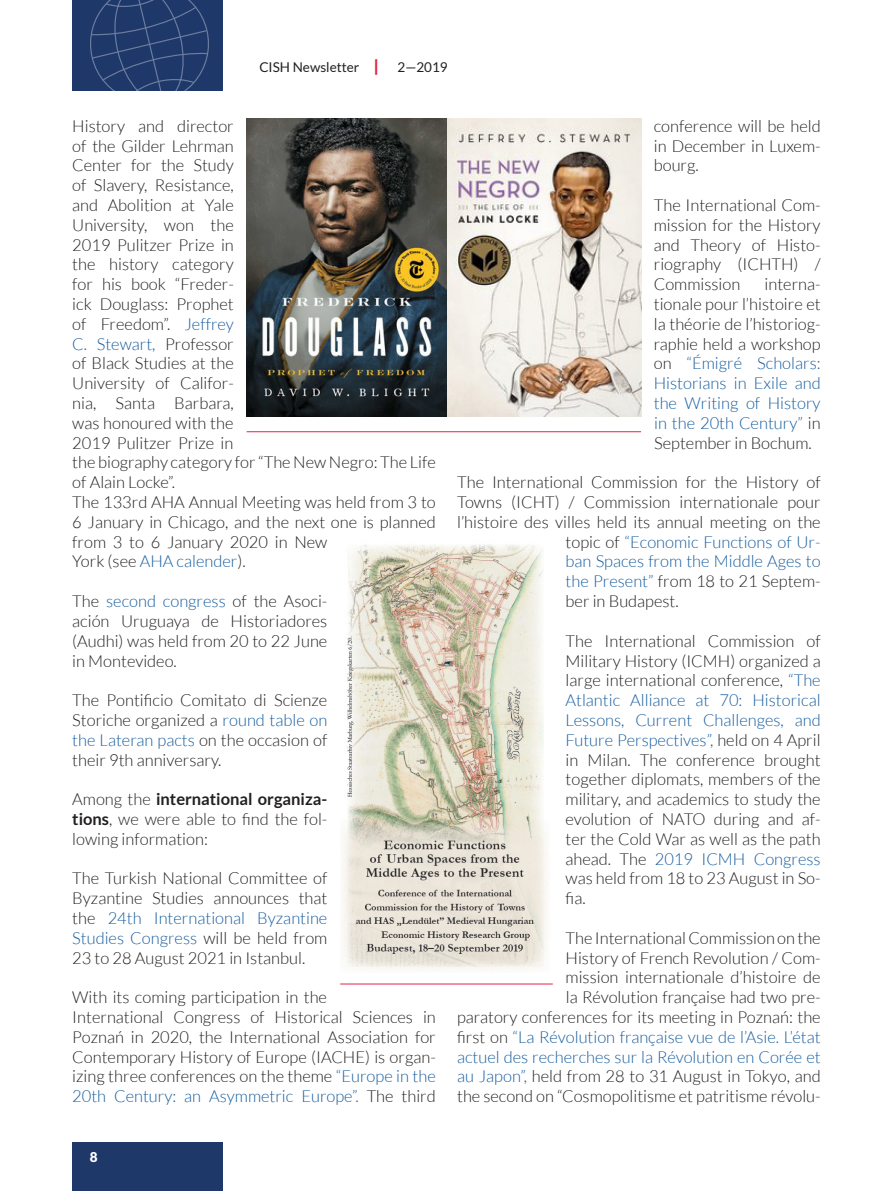
<style>
.page{position:relative;width:893px;height:1191px;background:#fff}
.page>*{position:absolute;margin:0;border:0;box-sizing:border-box;transform-origin:0 0}
.Copy_Englisch{font:300 16.5px/19.8px "Lato";color:#231f20;text-align:justify}
.Copy_Englisch-2{font:300 16.5px "Lato";color:#175d9e}
.t1{font:13.5px "Lato";color:#231f20}
.t2{font:900 13.5px "Lato";color:#fff}
.s1{font-weight:900;font-size:16.35px;color:#df254a}
.s2{color:#175d9e}
.s3{font-weight:700}
.s4{color:#231f20}
</style>
<div class="page">
<div style="left:72px;top:0;width:151px;height:91px;background:#1e386a"></div>
<div style="left:72px;top:1141px;width:151px;height:50px;background:#1e386a"></div>
<svg style="left:90px;top:0;width:119px;height:91px"></svg>
<img style="left:447px;top:119px;width:194px;height:297px">
<img style="left:247px;top:119px;width:200px;height:297px">
<img style="left:342px;top:544px;width:205px;height:427px">
<hr style="left:247px;top:431px;width:394px;height:1px;background:#df254a">
<hr style="left:340px;top:983px;width:213px;height:1px;background:#df254a">
<p class="t1" style="left:259px;top:60px;width:190px">CISH Newsletter <span class="s1">|</span> 2—2019</p>
<p class="Copy_Englisch" style="left:72px;top:116px;width:365px;text-align:left">History and director<br>of the Gilder Lehrman<br>Center for the Study<br>of Slavery, Resistance,<br>and Abolition at Yale<br>University, won the<br>2019 Pulitzer Prize in<br>the history category<br>for his book “Freder-<br>ick Douglass: Prophet<br>of Freedom”. <span class="s2">Jeffrey<br>C. Stewart,</span> Professor<br>of Black Studies at the<br>University of Califor-<br>nia, Santa Barbara,<br>was honoured with the<br>2019 Pulitzer Prize in<br>the biography category for “The New Negro: The Life of Alain Locke”.</p>
<p class="Copy_Englisch" style="left:72px;top:492px;width:365px;text-align:left">The 133rd AHA Annual Meeting was held from 3 to 6 January in Chicago, and the next one is planned from 3 to 6 January 2020 in New<br>York (see <span class="s2">AHA calender</span>).</p>
<p class="Copy_Englisch" style="left:72px;top:591px;width:257px">The <span class="s2">second congress</span> of the Asoci&shy;ación Uruguaya de Historiadores (Audhi) was held from 20 to 22 June in Montevideo.</p>
<p class="Copy_Englisch" style="left:72px;top:690px;width:257px">The Pontificio Comitato di Scienze Storiche organized a <span class="s2">round table on the Lateran pacts</span> on the occasion of their 9th anniversary.</p>
<p class="Copy_Englisch" style="left:72px;top:789px;width:257px">Among the <span class="s3">international organiza&shy;tions</span>, we were able to find the fol&shy;lowing information:</p>
<p class="Copy_Englisch" style="left:72px;top:868px;width:257px">The Turkish National Committee of Byzantine Studies announces that the <span class="s2">24th International Byzantine Studies Congress</span> will be held from 23 to 28 August 2021 in Istanbul.</p>
<p class="Copy_Englisch" style="left:72px;top:987px;width:365px;text-align:left">With its coming participation in the<br>International Congress of Historical Sciences in Poznań in 2020, the International Association for Contemporary History of Europe (IACHE) is organ&shy;izing three conferences on the theme <span class="s2">“Europe in the 20th Century: an Asymmetric Europe”.</span> The third</p>
<p class="Copy_Englisch" style="left:654px;top:116px;width:168px">conference will be held in December in Luxem&shy;bourg.</p>
<p class="Copy_Englisch" style="left:654px;top:195px;width:168px">The International Com&shy;mission for the History and Theory of Histo&shy;riography (ICHTH) / Commission</p>
<p class="Copy_Englisch" style="left:654px;top:274px;width:168px;text-indent:111px">interna&shy;tionale pour l’histoire et la théorie de l’historiog&shy;raphie held a workshop on <span class="s2">“Émigré Scholars:<br>Historians in Exile and the Writing of History in the 20th Century”</span> in September in Bochum.</p>
<p class="Copy_Englisch" style="left:457px;top:472px;width:365px">The International Commission for the History of</p>
<p class="Copy_Englisch" style="left:457px;top:492px;width:365px">Towns (ICHT) / Commission internationale pour</p>
<p class="Copy_Englisch" style="left:457px;top:512px;width:365px">l’histoire des villes held its annual meeting on the</p>
<p class="Copy_Englisch-2" style="left:566px;top:533px;width:257px"><span class="s4">topic of</span> “Economic Functions of Ur-</p>
<p class="Copy_Englisch-2" style="left:566px;top:553px;width:257px">ban Spaces from the Middle Ages to</p>
<p class="Copy_Englisch" style="left:566px;top:571px;width:257px"><span class="s2">the Present”</span> from 18 to 21 Septem-</p>
<p class="Copy_Englisch" style="left:566px;top:591px;width:115px">ber in Budapest.</p>
<p class="Copy_Englisch" style="left:566px;top:631px;width:257px">The International Commission of Military History (ICMH) organized a large international conference, <span class="s2">“The Atlantic Alliance at 70: Historical Lessons, Current Challenges, and Future Perspectives”,</span> held on 4 April in Milan. The conference brought together diplomats, members of the military, and academics to study the evolution of NATO during and af&shy;ter the Cold War as well as the path ahead. The <span class="s2">2019 ICMH Congress </span>was held from 18 to 23 August in So&shy;fia.</p>
<p class="Copy_Englisch" style="left:457px;top:928px;width:365px;text-align:right">The International Commission on the<br>History of French Revolution / Com-<br>mission internationale d’histoire de<br>la Révolution française had two pre-<br>paratory conferences for its meeting in Poznań: the first on <span class="s2">“La Révolution française vue de l’Asie. L’état actuel des recherches sur la Révolution en Corée et au Japon”,</span> held from 28 to 31 August in Tokyo, and the second on “Cosmopolitisme et patritisme révolu-</p>
<p class="t2" style="left:90px;top:1148px;width:9px">8</p>
</div>
